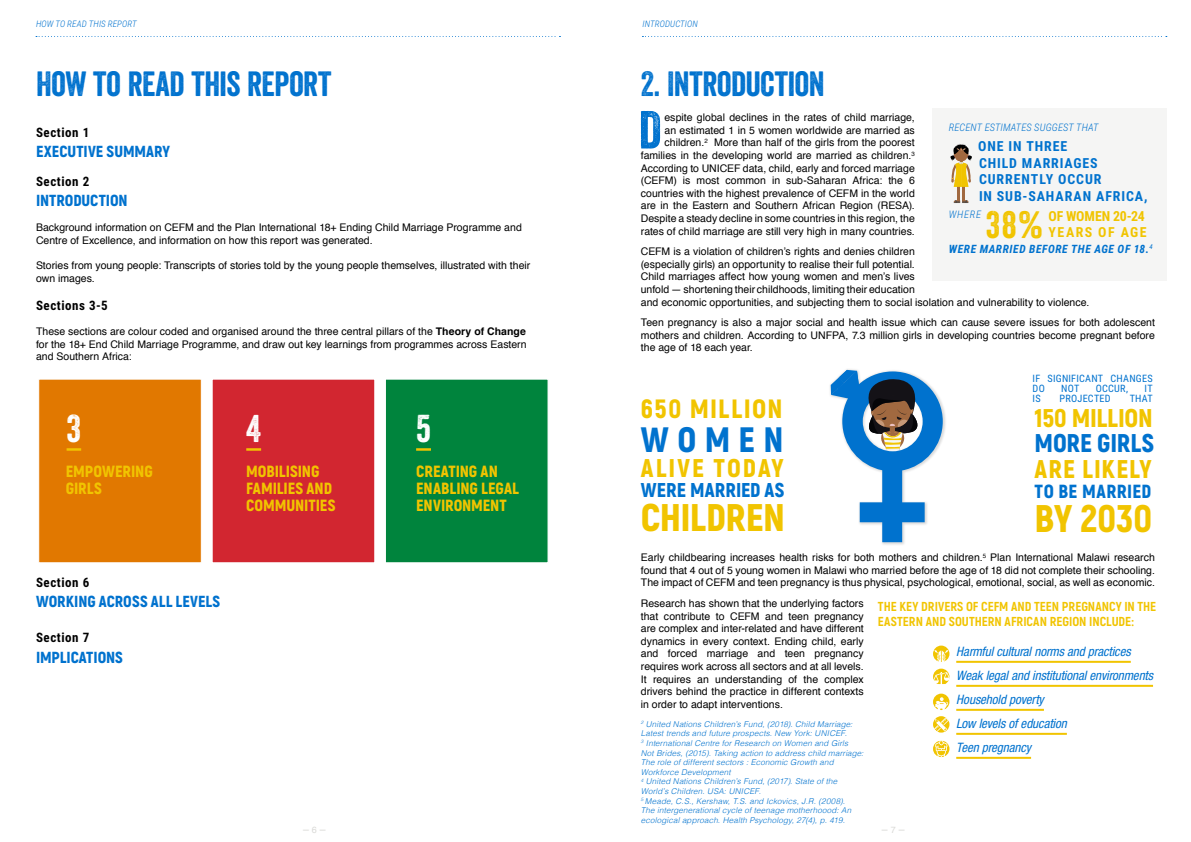
<style>
.page{position:relative;width:1191px;height:842px;background:#fff}
.page>*{position:absolute;margin:0;border:0;box-sizing:border-box;transform-origin:0 0}
.t1{font:51.8px "Veneer";color:#0072ce}
.t2{font:900 38.5px "Akrobat";letter-spacing:-.005em;color:#f1c400}
.t3{font:37.5px "Veneer";color:#fff}
.t4{font:37px "Veneer";color:#f1c400}
.t5{font:900 35.3px "Akrobat";letter-spacing:.235em;color:#0072ce}
.t6{font:34px "Veneer";letter-spacing:-.01em;color:#0072ce}
.t7{font:900 26.5px "Akrobat";letter-spacing:.055em;color:#f1c400}
.t8{font:900 25.6px "Akrobat";letter-spacing:-.01em;color:#f1c400}
.t9{font:900 25.6px "Akrobat";letter-spacing:.085em;color:#f1c400}
.t10{font:900 25.6px "Akrobat";letter-spacing:-.01em;color:#0072ce}
.t11{font:900 25.6px "Akrobat";letter-spacing:.03em;color:#f1c400}
.t12{font:900 20px "Akrobat";letter-spacing:.005em;color:#0072ce}
.t13{font:900 19px "Akrobat";letter-spacing:.025em;color:#0072ce}
.t14{font:900 16.2px/17px "Akrobat";letter-spacing:-.005em;color:#f1c400}
.t15{font:900 16px "Akrobat";color:#0072ce}
.t16{font:700 13.9px/16.6px "Roboto Condensed";letter-spacing:.065em;color:#0072ce}
.t17{font:700 13.9px "Roboto Condensed";letter-spacing:.095em;color:#f1c400}
.t18{font:italic condensed 13px/24px "Helvetica Neue";letter-spacing:-.005em;color:#0072ce}
.t19{font:800 13px/15px "Akrobat";color:#f1c400}
.t20{font:700 13px "Roboto Condensed";letter-spacing:.04em;color:#000}
.t21{font:italic 700 11.5px "Roboto Condensed";letter-spacing:.05em;color:#0072ce}
.t22{font:10.5px/12.6px "Helvetica";color:#000;text-align:justify}
.t23{font:10.5px "Helvetica";color:#d9d9d6}
.t24{font:italic 300 10.4px "Roboto Condensed";letter-spacing:.015em;color:#0072ce}
.t25{font:10.2px "Roboto Condensed";letter-spacing:.02em;color:#0072ce}
.t26{font:italic 300 9px "Roboto Condensed";letter-spacing:.01em;color:#0072ce}
.t27{font:italic 300 8px/9.6px "Helvetica";letter-spacing:.02em;color:#0072ce}
.s1{font-weight:700}
.s2{font-size:9px}
</style>
<div class="page">
<div style="left:38px;top:379px;width:164px;height:184px;background:#e17800;border:1px solid #fff"></div>
<div style="left:385px;top:379px;width:163px;height:184px;background:#00843d;border:1px solid #fff"></div>
<div style="left:212px;top:379px;width:163px;height:184px;background:#d22630;border:1px solid #fff"></div>
<svg style="left:36px;top:36px;width:524px;height:1px"></svg>
<svg style="left:642px;top:36px;width:524px;height:1px"></svg>
<hr style="left:956px;top:661px;width:174px;height:2px;background:#f1c400">
<hr style="left:956px;top:685px;width:197px;height:2px;background:#f1c400">
<hr style="left:956px;top:709px;width:88px;height:2px;background:#f1c400">
<hr style="left:956px;top:733px;width:110px;height:2px;background:#f1c400">
<hr style="left:956px;top:757px;width:75px;height:2px;background:#f1c400">
<div style="left:933px;top:646px;width:16px;height:16px;background:#f1c400;border-radius:50%"></div>
<div style="left:933px;top:669px;width:16px;height:16px;background:#f1c400;border-radius:50%"></div>
<div style="left:933px;top:694px;width:16px;height:16px;background:#f1c400;border-radius:50%"></div>
<svg style="left:934px;top:650px;width:14px;height:12px"></svg>
<svg style="left:933px;top:672px;width:16px;height:13px"></svg>
<svg style="left:935px;top:697px;width:13px;height:13px"></svg>
<svg style="left:933px;top:717px;width:16px;height:40px"></svg>
<hr style="left:67px;top:448px;width:14px;height:3px;background:#f1c400">
<hr style="left:416px;top:448px;width:15px;height:3px;background:#f1c400">
<hr style="left:246px;top:448px;width:15px;height:3px;background:#f1c400">
<div style="left:932px;top:109px;width:234px;height:172px;background:#f5f5f4"></div>
<hr style="left:962px;top:185px;width:3px;height:16px;background:#a16940">
<hr style="left:957px;top:185px;width:3px;height:16px;background:#a16940">
<svg style="left:953px;top:200px;width:15px;height:3px"></svg>
<svg style="left:950px;top:144px;width:22px;height:43px"></svg>
<div style="left:829px;top:368px;width:118px;height:178px;background:#000;opacity:.15"></div>
<svg style="left:831px;top:370px;width:111px;height:172px"></svg>
<p class="t26" style="left:36px;top:17px;width:102px">HOW TO READ THIS REPORT</p>
<h3 class="t6" style="left:36px;top:63px;width:297px">HOW TO READ THIS REPORT</h3>
<p class="t20" style="left:36px;top:123px;width:55px">SECTION 1</p>
<h3 class="t15" style="left:36px;top:141px;width:136px">EXECUTIVE SUMMARY</h3>
<p class="t20" style="left:36px;top:172px;width:55px">SECTION 2</p>
<h3 class="t15" style="left:36px;top:190px;width:93px">INTRODUCTION</h3>
<p class="t22" style="left:36px;top:222px;width:487px">Background information on CEFM and the Plan International 18+ Ending Child Marriage Programme and<br>Centre of Excellence, and information on how this report was generated.</p>
<p class="t22" style="left:36px;top:260px;width:496px">Stories from young people: Transcripts of stories told by the young people themselves, illustrated with their own images.</p>
<p class="t20" style="left:36px;top:296px;width:73px">SECTIONS 3-5</p>
<p class="t22" style="left:36px;top:326px;width:492px">These sections are colour coded and organised around the three central pillars of the <span class="s1">Theory of Change </span>for the 18+ End Child Marriage Programme, and draw out key learnings from programmes across Eastern and Southern Africa:</p>
<p class="t26" style="left:642px;top:17px;width:57px">INTRODUCTION</p>
<h3 class="t6" style="left:641px;top:63px;width:185px">2. INTRODUCTION</h3>
<h1 class="t1" style="left:638px;top:98px;width:21px">D</h1>
<p class="t22" style="left:641px;top:112px;width:275px;text-align:right">espite global declines in the rates of child marriage,<br>an estimated 1 in 5 women worldwide are married as children.<sup>2</sup> More than half of the girls from the poorest families in the developing world are married as children.<sup>3<br></sup>According to UNICEF data, child, early and forced marriage (CEFM) is most common in sub-Saharan Africa: the 6 countries with the highest prevalence of CEFM in the world are in the Eastern and Southern African Region (RESA).<br>Despite a steady decline in some countries in this region, the rates of child marriage are still very high in many countries.</p>
<p class="t22" style="left:641px;top:246px;width:450px;text-align:left">CEFM is a violation of children’s rights and denies children<br>(especially girls) an opportunity to realise their full potential.<br>Child marriages affect how young women and men’s lives<br>unfold — shortening their childhoods, limiting their education<br>and economic opportunities, and subjecting them to social isolation and vulnerability to violence.</p>
<p class="t22" style="left:641px;top:317px;width:515px">Teen pregnancy is also a major social and health issue which can cause severe issues for both adolescent mothers and children. According to UNFPA, 7.3 million girls in developing countries become pregnant before the age of 18 each year.</p>
<p class="t24" style="left:948px;top:120px;width:151px">RECENT ESTIMATES SUGGEST THAT</p>
<h3 class="t16" style="left:978px;top:137px;width:171px">ONE IN THREE<br>CHILD MARRIAGES<br>CURRENTLY OCCUR<br>IN SUB-SAHARAN AFRICA,</h3>
<p class="t24" style="left:948px;top:207px;width:34px">WHERE</p>
<p class="t21" style="left:948px;top:241px;width:205px">WERE MARRIED BEFORE THE AGE OF 18.<sup>4</sup></p>
<h3 class="t4" style="left:986px;top:202px;width:59px">38%</h3>
<h3 class="t17" style="left:1048px;top:207px;width:98px">OF WOMEN 20-24</h3>
<h3 class="t17" style="left:1048px;top:223px;width:98px">YEARS OF AGE</h3>
<p class="t25" style="left:1032px;top:371px;width:42px">IF SIGNIFICA</p>
<p class="t25" style="left:1091px;top:371px;width:27px">NT CHA</p>
<p class="t25" style="left:1129px;top:371px;width:13px">NGES</p>
<p class="t25" style="left:1032px;top:381px;width:14px">DO</p>
<p class="t25" style="left:1061px;top:381px;width:17px">NOT</p>
<p class="t25" style="left:1095px;top:381px;width:34px">OCCUR,</p>
<p class="t25" style="left:1144px;top:381px;width:5px">IT</p>
<p class="t25" style="left:1032px;top:391px;width:5px">IS</p>
<p class="t25" style="left:1059px;top:391px;width:30px">PROJECTED</p>
<p class="t25" style="left:1129px;top:391px;width:7px">THAT</p>
<h3 class="t8" style="left:1034px;top:401px;width:120px">150 MILLION</h3>
<h3 class="t10" style="left:1034px;top:427px;width:121px">MORE GIRLS</h3>
<h3 class="t11" style="left:1034px;top:452px;width:118px">ARE LIKELY</h3>
<h3 class="t13" style="left:1034px;top:479px;width:118px">TO BE MARRIED</h3>
<h2 class="t2" style="left:1034px;top:493px;width:119px">BY 2030</h2>
<h3 class="t7" style="left:641px;top:391px;width:143px">650 MILLION</h3>
<h3 class="t5" style="left:641px;top:416px;width:144px">WOMEN</h3>
<h3 class="t9" style="left:641px;top:452px;width:144px">ALIVE TODAY</h3>
<h3 class="t12" style="left:641px;top:477px;width:145px">WERE MARRIED AS</h3>
<h2 class="t2" style="left:641px;top:492px;width:141px">CHILDREN</h2>
<p class="t22" style="left:641px;top:551px;width:515px">Early childbearing increases health risks for both mothers and children.<sup>5</sup> Plan International Malawi research found that 4 out of 5 young women in Malawi who married before the age of 18 did not complete their schooling.<br>The impact of CEFM and teen pregnancy is thus physical, psychological, emotional, social, as well as economic.</p>
<p class="t22" style="left:641px;top:597px;width:224px">Research has shown that the underlying factors that contribute to CEFM and teen pregnancy are complex and inter-related and have different dynamics in every context. Ending child, early and forced marriage and teen pregnancy requires work across all sectors and at all levels.<br>It requires an understanding of the complex drivers behind the practice in different contexts in order to adapt interventions.</p>
<h3 class="t3" style="left:67px;top:406px;width:16px">3</h3>
<h3 class="t3" style="left:246px;top:406px;width:16px">4</h3>
<h3 class="t3" style="left:416px;top:406px;width:16px">5</h3>
<h3 class="t14" style="left:246px;top:463px;width:91px">MOBILISING<br>FAMILIES AND<br>COMMUNITIES</h3>
<h3 class="t14" style="left:66px;top:463px;width:88px">EMPOWERING<br>GIRLS</h3>
<h3 class="t14" style="left:416px;top:463px;width:104px">CREATING AN<br>ENABLING LEGAL<br>ENVIRONMENT</h3>
<p class="t20" style="left:36px;top:573px;width:55px">SECTION 6</p>
<h3 class="t15" style="left:36px;top:591px;width:186px">WORKING ACROSS ALL LEVELS</h3>
<p class="t20" style="left:36px;top:628px;width:55px">SECTION 7</p>
<h3 class="t15" style="left:36px;top:647px;width:88px">IMPLICATIONS</h3>
<p class="t19" style="left:878px;top:599px;width:280px">THE KEY DRIVERS OF CEFM AND TEEN PREGNANCY IN THE<br>EASTERN AND SOUTHERN AFRICAN REGION INCLUDE:</p>
<p class="t18" style="left:956px;top:639px;width:198px">Harmful cultural norms and practices<br>Weak legal and institutional environments<br>Household poverty<br>Low levels of education<br>Teen pregnancy</p>
<p class="t27" style="left:641px;top:719px;width:224px"><sup>2</sup> United Nations Children’s Fund, (2018). Child Marriage:<br>Latest trends and future prospects. New York: UNICEF.<br><sup>3</sup> International Centre for Research on Women and Girls<br>Not Brides, (2015). Taking action to address child marriage:<br>The role of different sectors : Economic Growth and Workforce Development<br><sup>4</sup> United Nations Children’s Fund, (2017). State of the World’s Children. USA: UNICEF.<br><sup>5</sup> Meade, C.S., Kershaw, T.S. and Ickovics, J.R. (2008).<br>The intergenerational cycle of teenage motherhoood: An ecological approach. Health Psychology, 27(4), p. 419.</p>
<p class="t23" style="left:303px;top:821px;width:24px">–<span class="s2">6</span>–</p>
<p class="t23" style="left:882px;top:821px;width:24px">–<span class="s2">7</span>–</p>
</div>
